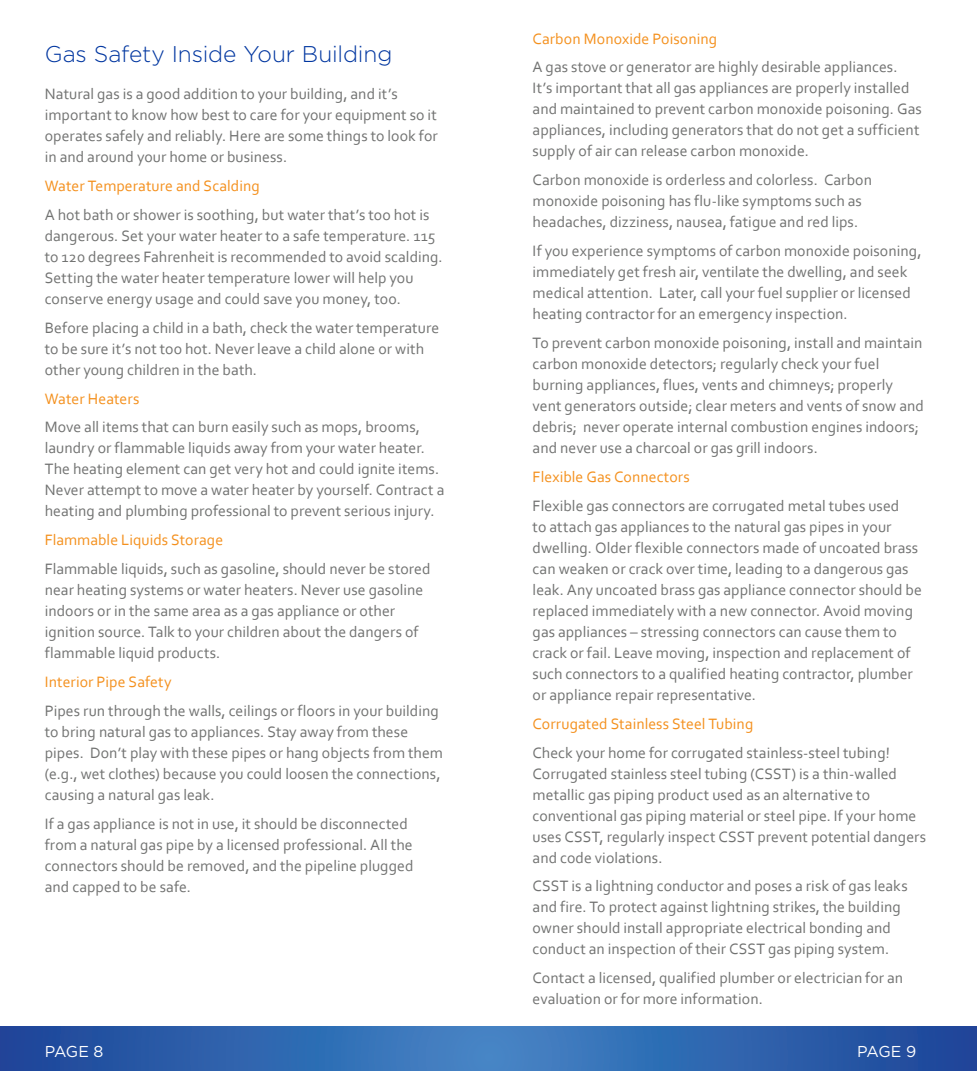
<style>
.page{position:relative;width:977px;height:1071px;background:#fff}
.page>*{position:absolute;margin:0;border:0;box-sizing:border-box;transform-origin:0 0}
.t1{font:300 22.75px "Gotham";letter-spacing:-.005em;color:#0036a0}
.t2{font:15.75px/21px "Corbel";letter-spacing:.005em;color:#717271}
.t3{font:15.75px "Corbel";letter-spacing:.005em;color:#f4901d}
.t4{font:15.75px "Gotham";letter-spacing:-.04em;color:#fff}
</style>
<div class="page">
<svg style="left:0;top:1027px;width:976px;height:44px;background:#2f64ae"></svg>
<p class="t1" style="left:45px;top:40px;width:349px">Gas Safety Inside Your Building</p>
<p class="t2" style="left:45px;top:83px;width:394px">Natural gas is a good addition to your building, and it’s important to know how best to care for your equipment so it operates safely and reliably. Here are some things to look for in and around your home or business.</p>
<p class="t3" style="left:45px;top:176px;width:216px">Water Temperature and Scalding</p>
<p class="t2" style="left:45px;top:204px;width:399px">A hot bath or shower is soothing, but water that’s too hot is dangerous. Set your water heater to a safe temperature. 115 to 120 degrees Fahrenheit is recommended to avoid scalding.<br>Setting the water heater temperature lower will help you conserve energy usage and could save you money, too.</p>
<p class="t2" style="left:45px;top:317px;width:396px">Before placing a child in a bath, check the water temperature to be sure it’s not too hot. Never leave a child alone or with other young children in the bath.</p>
<p class="t3" style="left:45px;top:389px;width:96px">Water Heaters</p>
<p class="t2" style="left:45px;top:416px;width:401px">Move all items that can burn easily such as mops, brooms, laundry or flammable liquids away from your water heater.<br>The heating element can get very hot and could ignite items.<br>Never attempt to move a water heater by yourself. Contract a heating and plumbing professional to prevent serious injury.</p>
<p class="t3" style="left:45px;top:530px;width:180px">Flammable Liquids Storage</p>
<p class="t2" style="left:45px;top:558px;width:387px">Flammable liquids, such as gasoline, should never be stored near heating systems or water heaters. Never use gasoline indoors or in the same area as a gas appliance or other ignition source. Talk to your children about the dangers of flammable liquid products.</p>
<p class="t3" style="left:45px;top:672px;width:128px">Interior Pipe Safety</p>
<p class="t2" style="left:45px;top:700px;width:400px">Pipes run through the walls, ceilings or floors in your building to bring natural gas to appliances. Stay away from these pipes. Don’t play with these pipes or hang objects from them (e.g., wet clothes) because you could loosen the connections, causing a natural gas leak.</p>
<p class="t2" style="left:45px;top:813px;width:370px">If a gas appliance is not in use, it should be disconnected from a natural gas pipe by a licensed professional. All the connectors should be removed, and the pipeline plugged and capped to be safe.</p>
<p class="t3" style="left:532px;top:29px;width:186px">Carbon Monoxide Poisoning</p>
<p class="t2" style="left:532px;top:56px;width:391px">A gas stove or generator are highly desirable appliances.<br>It’s important that all gas appliances are properly installed and maintained to prevent carbon monoxide poisoning. Gas appliances, including generators that do not get a sufficient supply of air can release carbon monoxide.</p>
<p class="t2" style="left:532px;top:169px;width:341px">Carbon monoxide is orderless and colorless. Carbon monoxide poisoning has flu-like symptoms such as headaches, dizziness, nausea, fatigue and red lips.</p>
<p class="t2" style="left:532px;top:240px;width:390px">If you experience symptoms of carbon monoxide poisoning, immediately get fresh air, ventilate the dwelling, and seek medical attention. Later, call your fuel supplier or licensed heating contractor for an emergency inspection.</p>
<p class="t2" style="left:532px;top:332px;width:393px">To prevent carbon monoxide poisoning, install and maintain carbon monoxide detectors; regularly check your fuel burning appliances, flues, vents and chimneys; properly vent generators outside; clear meters and vents of snow and debris; never operate internal combustion engines indoors; and never use a charcoal or gas grill indoors.</p>
<p class="t3" style="left:532px;top:467px;width:159px">Flexible Gas Connectors</p>
<p class="t2" style="left:532px;top:495px;width:391px">Flexible gas connectors are corrugated metal tubes used<br>to attach gas appliances to the natural gas pipes in your dwelling. Older flexible connectors made of uncoated brass can weaken or crack over time, leading to a dangerous gas leak. Any uncoated brass gas appliance connector should be replaced immediately with a new connector. Avoid moving gas appliances – stressing connectors can cause them to crack or fail. Leave moving, inspection and replacement of such connectors to a qualified heating contractor, plumber or appliance repair representative.</p>
<p class="t3" style="left:532px;top:714px;width:222px">Corrugated Stainless Steel Tubing</p>
<p class="t2" style="left:532px;top:741px;width:395px">Check your home for corrugated stainless-steel tubing!<br>Corrugated stainless steel tubing (CSST) is a thin-walled metallic gas piping product used as an alternative to conventional gas piping material or steel pipe. If your home uses CSST, regularly inspect CSST prevent potential dangers and code violations.</p>
<p class="t2" style="left:532px;top:875px;width:376px">CSST is a lightning conductor and poses a risk of gas leaks and fire. To protect against lightning strikes, the building owner should install appropriate electrical bonding and conduct an inspection of their CSST gas piping system.</p>
<p class="t2" style="left:532px;top:967px;width:372px">Contact a licensed, qualified plumber or electrician for an evaluation or for more information.</p>
<p class="t4" style="left:45px;top:1041px;width:60px">PAGE 8</p>
<p class="t4" style="left:857px;top:1041px;width:61px">PAGE 9</p>
</div>
